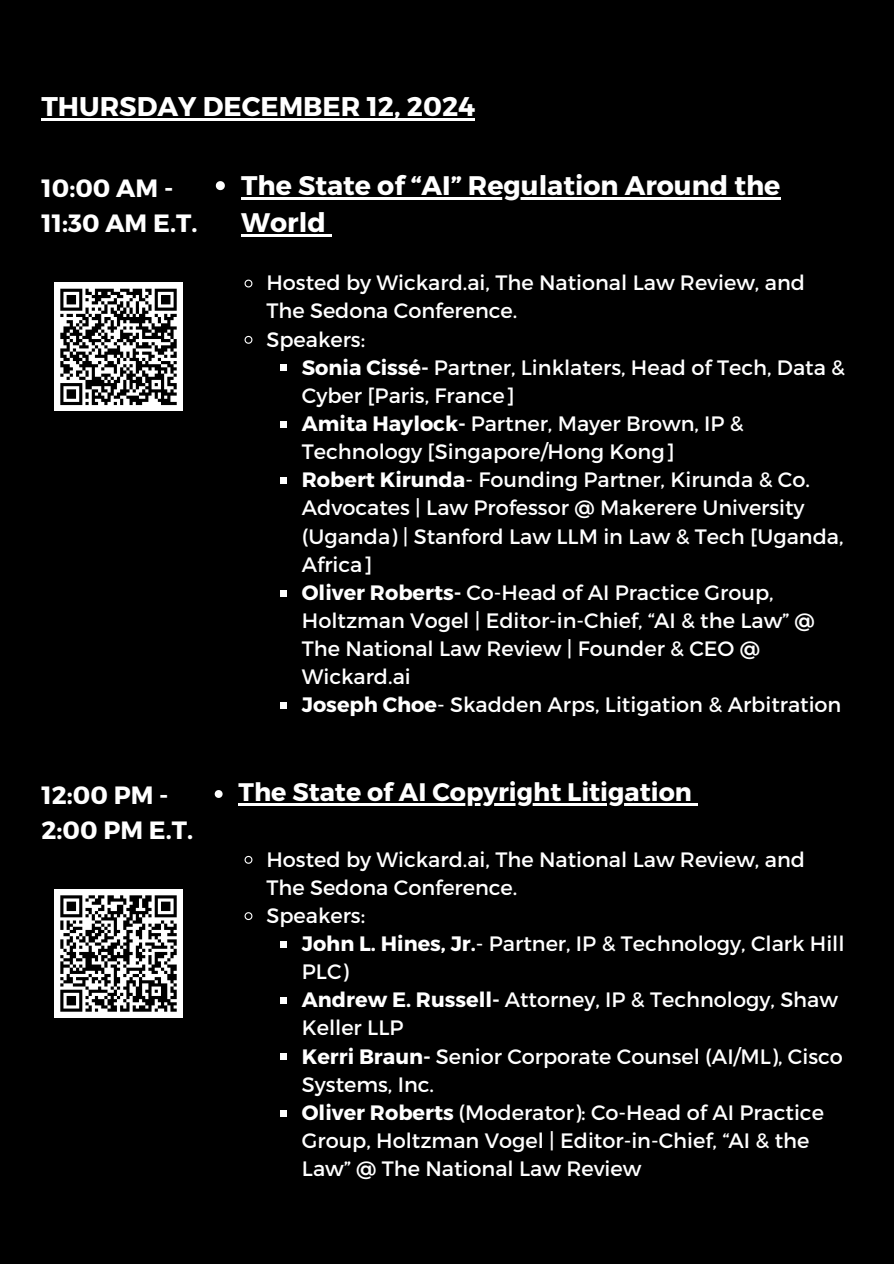
<style>
.page{position:relative;width:894px;height:1264px;background:#fff}
.page>*{position:absolute;margin:0;border:0;box-sizing:border-box;transform-origin:0 0}
.t1{font:700 27px "Montserrat";color:#fff}
.t2{font:700 26.85px/37.2px "Montserrat";color:#fff}
.t3{font:700 25.35px "Montserrat";color:#fff}
.t4{font:700 25.05px/34.8px "Montserrat";color:#fff}
.t5{font:20.85px/28.2px "Montserrat";color:#fff}
.s1{font-weight:700}
</style>
<div class="page">
<div style="left:0;top:0;width:893px;height:1263px;background:#000"></div>
<svg style="left:216px;top:181px;width:9px;height:9px"></svg>
<hr style="left:241px;top:197px;width:539px;height:2px;background:#fff">
<hr style="left:241px;top:234px;width:85px;height:2px;background:#fff">
<svg style="left:326px;top:234px;width:6px;height:2px"></svg>
<svg style="left:244px;top:279px;width:9px;height:9px"></svg>
<svg style="left:244px;top:335px;width:9px;height:9px"></svg>
<div style="left:280px;top:364px;width:7px;height:7px;background:#fff"></div>
<div style="left:280px;top:421px;width:7px;height:6px;background:#fff"></div>
<div style="left:280px;top:477px;width:7px;height:7px;background:#fff"></div>
<div style="left:280px;top:589px;width:7px;height:7px;background:#fff"></div>
<div style="left:280px;top:702px;width:7px;height:7px;background:#fff"></div>
<svg style="left:215px;top:790px;width:7px;height:8px"></svg>
<hr style="left:238px;top:803px;width:453px;height:2px;background:#fff">
<svg style="left:691px;top:803px;width:6px;height:2px"></svg>
<svg style="left:244px;top:855px;width:9px;height:9px"></svg>
<svg style="left:244px;top:912px;width:9px;height:8px"></svg>
<div style="left:280px;top:940px;width:7px;height:7px;background:#fff"></div>
<div style="left:280px;top:997px;width:7px;height:6px;background:#fff"></div>
<div style="left:280px;top:1053px;width:7px;height:7px;background:#fff"></div>
<div style="left:280px;top:1109px;width:7px;height:7px;background:#fff"></div>
<hr style="left:41px;top:118px;width:434px;height:2px;background:#fff">
<div style="left:54px;top:282px;width:129px;height:129px;background:#fff"></div>
<svg style="left:60px;top:288px;width:117px;height:118px"></svg>
<div style="left:54px;top:889px;width:129px;height:128px;background:#fff"></div>
<svg style="left:60px;top:895px;width:117px;height:117px"></svg>
<p class="t1" style="left:41px;top:89px;width:435px">THURSDAY DECEMBER 12, 2024</p>
<h1 class="t4" style="left:41px;top:169px;width:157px">10:00 AM -<br>11:30 AM E.T.</h1>
<p class="t4" style="left:41px;top:776px;width:153px">12:00 PM -<br>2:00 PM E.T.</p>
<h1 class="t2" style="left:241px;top:165px;width:540px">The State of “AI” Regulation Around the<br>World</h1>
<p class="t5" style="left:266px;top:268px;width:540px">Hosted by Wickard.ai, The National Law Review, and<br>The Sedona Conference.</p>
<p class="t5" style="left:266px;top:324px;width:100px">Speakers:</p>
<p class="t5" style="left:302px;top:352px;width:544px"><span class="s1">Sonia Cissé-</span> Partner, Linklaters, Head of Tech, Data &amp;<br>Cyber [Paris, France]</p>
<p class="t5" style="left:302px;top:408px;width:443px"><span class="s1">Amita Haylock-</span> Partner, Mayer Brown, IP &amp;<br>Technology [Singapore/Hong Kong]</p>
<p class="t5" style="left:302px;top:464px;width:543px"><span class="s1">Robert Kirunda</span>- Founding Partner, Kirunda &amp; Co.<br>Advocates | Law Professor @ Makerere University (Uganda) | Stanford Law LLM in Law &amp; Tech [Uganda, Africa]</p>
<p class="t5" style="left:302px;top:577px;width:514px"><span class="s1">Oliver Roberts-</span> Co-Head of AI Practice Group, Holtzman Vogel | Editor-in-Chief, “AI &amp; the Law” @ The National Law Review | Founder &amp; CEO @ Wickard.ai</p>
<p class="t5" style="left:302px;top:689px;width:541px"><span class="s1">Joseph Choe</span>- Skadden Arps, Litigation &amp; Arbitration</p>
<p class="t3" style="left:238px;top:775px;width:454px">The State of AI Copyright Litigation</p>
<p class="t5" style="left:266px;top:844px;width:540px">Hosted by Wickard.ai, The National Law Review, and<br>The Sedona Conference.</p>
<p class="t5" style="left:266px;top:900px;width:100px">Speakers:</p>
<p class="t5" style="left:302px;top:928px;width:544px"><span class="s1">John L. Hines, Jr.</span>- Partner, IP &amp; Technology, Clark Hill<br>PLC)</p>
<p class="t5" style="left:302px;top:984px;width:537px"><span class="s1">Andrew E. Russell-</span> Attorney, IP &amp; Technology, Shaw<br>Keller LLP</p>
<p class="t5" style="left:302px;top:1040px;width:542px"><span class="s1">Kerri Braun-</span> Senior Corporate Counsel (AI/ML), Cisco<br>Systems, Inc.</p>
<p class="t5" style="left:302px;top:1097px;width:523px"><span class="s1">Oliver Roberts</span> (Moderator): Co-Head of AI Practice<br>Group, Holtzman Vogel | Editor-in-Chief, “AI &amp; the<br>Law” @ The National Law Review</p>
</div>
